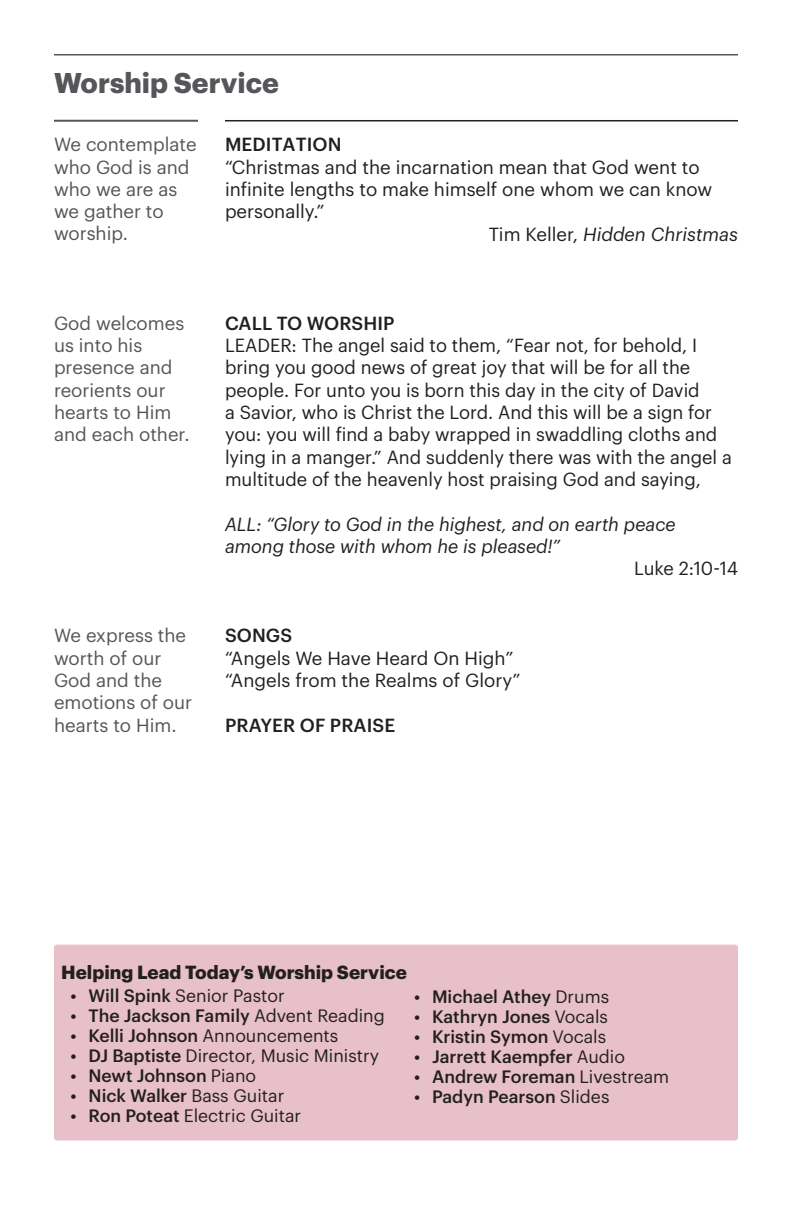
<style>
.page{position:relative;width:792px;height:1224px;background:#fff}
.page>*{position:absolute;margin:0;border:0;box-sizing:border-box;transform-origin:0 0}
.t1{font:700 28px "Graphik";color:#555659}
.t2{font:18.6px/22.4px "Graphik";color:#231f20}
.t3{font:18.6px/22.4px "Graphik";color:#555659}
.t4{font:italic 18.6px/22.4px "Graphik";color:#231f20}
.t5{font:500 18.6px "Graphik";letter-spacing:.005em;color:#231f20}
.t6{font:700 18.6px "Graphik";color:#231f20}
.t7{font:500 17.6px "Graphik";color:#231f20}
.t8{font:17.6px "Graphik";color:#231f20}
.s1{font-style:normal}
.s2{font-weight:500}
.s3{font-weight:400}
</style>
<div class="page">
<hr style="left:54px;top:120px;width:144px;height:2px;background:#555659">
<hr style="left:225px;top:120px;width:513px;height:1px;background:#231f20">
<hr style="left:54px;top:54px;width:684px;height:2px;background:#555659">
<div style="left:54px;top:945px;width:684px;height:195px;background:#e7c0c9;border-radius:3px"></div>
<p class="t1" style="left:54px;top:61px;width:226px">Worship Service</p>
<p class="t3" style="left:54px;top:132px;width:144px">We contemplate who God is and who we are as we gather to worship.</p>
<p class="t3" style="left:54px;top:310px;width:132px">God welcomes us into his presence and reorients our hearts to Him</p>
<p class="t3" style="left:54px;top:422px;width:137px">and each other.</p>
<p class="t3" style="left:54px;top:623px;width:140px">We express the worth of our<br>God and the emotions of our hearts to Him.</p>
<p class="t5" style="left:225px;top:130px;width:118px">MEDITATION</p>
<p class="t2" style="left:225px;top:154px;width:489px">“Christmas and the incarnation mean that God went to infinite lengths to make himself one whom we can know personally.”</p>
<p class="t4" style="left:489px;top:221px;width:251px"><span class="s1">Tim Keller,</span> Hidden Christmas</p>
<p class="t5" style="left:225px;top:309px;width:171px">CALL TO WORSHIP</p>
<p class="t2" style="left:225px;top:333px;width:508px">LEADER: The angel said to them, “Fear not, for behold, I bring you good news of great joy that will be for all the people. For unto you is born this day in the city of David<br>a Savior, who is Christ the Lord. And this will be a sign for you: you will find a baby wrapped in swaddling cloths and lying in a manger.” And suddenly there was with the angel a multitude of the heavenly host praising God and saying,</p>
<p class="t4" style="left:225px;top:511px;width:452px">ALL: “Glory to God in the highest, and on earth peace among those with whom he is pleased!”</p>
<p class="t2" style="left:634px;top:556px;width:105px">Luke 2:10-14</p>
<p class="t5" style="left:225px;top:621px;width:69px">SONGS</p>
<p class="t2" style="left:225px;top:645px;width:290px">“Angels We Have Heard On High”</p>
<p class="t2" style="left:225px;top:667px;width:297px">“Angels from the Realms of Glory”</p>
<p class="t5" style="left:225px;top:711px;width:172px">PRAYER OF PRAISE</p>
<p class="t6" style="left:61px;top:958px;width:347px">Helping Lead Today’s Worship Service</p>
<p class="t8" style="left:71px;top:983px;width:216px"><span class="s2">• Will Spink</span> Senior Pastor</p>
<p class="t7" style="left:71px;top:1002px;width:316px">• The Jackson Family <span class="s3">Advent Reading</span></p>
<p class="t7" style="left:71px;top:1022px;width:269px">• Kelli Johnson <span class="s3">Announcements</span></p>
<p class="t8" style="left:71px;top:1043px;width:310px"><span class="s2">• DJ Baptiste</span> Director, Music Ministry</p>
<p class="t7" style="left:71px;top:1062px;width:187px">• Newt Johnson <span class="s3">Piano</span></p>
<p class="t7" style="left:71px;top:1082px;width:215px">• Nick Walker <span class="s3">Bass Guitar</span></p>
<p class="t8" style="left:71px;top:1103px;width:232px"><span class="s2">• Ron Poteat</span> Electric Guitar</p>
<p class="t7" style="left:414px;top:984px;width:197px">• Michael Athey <span class="s3">Drums</span></p>
<p class="t7" style="left:414px;top:1004px;width:196px">• Kathryn Jones <span class="s3">Vocals</span></p>
<p class="t7" style="left:414px;top:1024px;width:194px">• Kristin Symon <span class="s3">Vocals</span></p>
<p class="t7" style="left:414px;top:1044px;width:213px">• Jarrett Kaempfer <span class="s3">Audio</span></p>
<p class="t7" style="left:414px;top:1064px;width:257px">• Andrew Foreman <span class="s3">Livestream</span></p>
<p class="t7" style="left:414px;top:1084px;width:197px">• Padyn Pearson <span class="s3">Slides</span></p>
</div>
